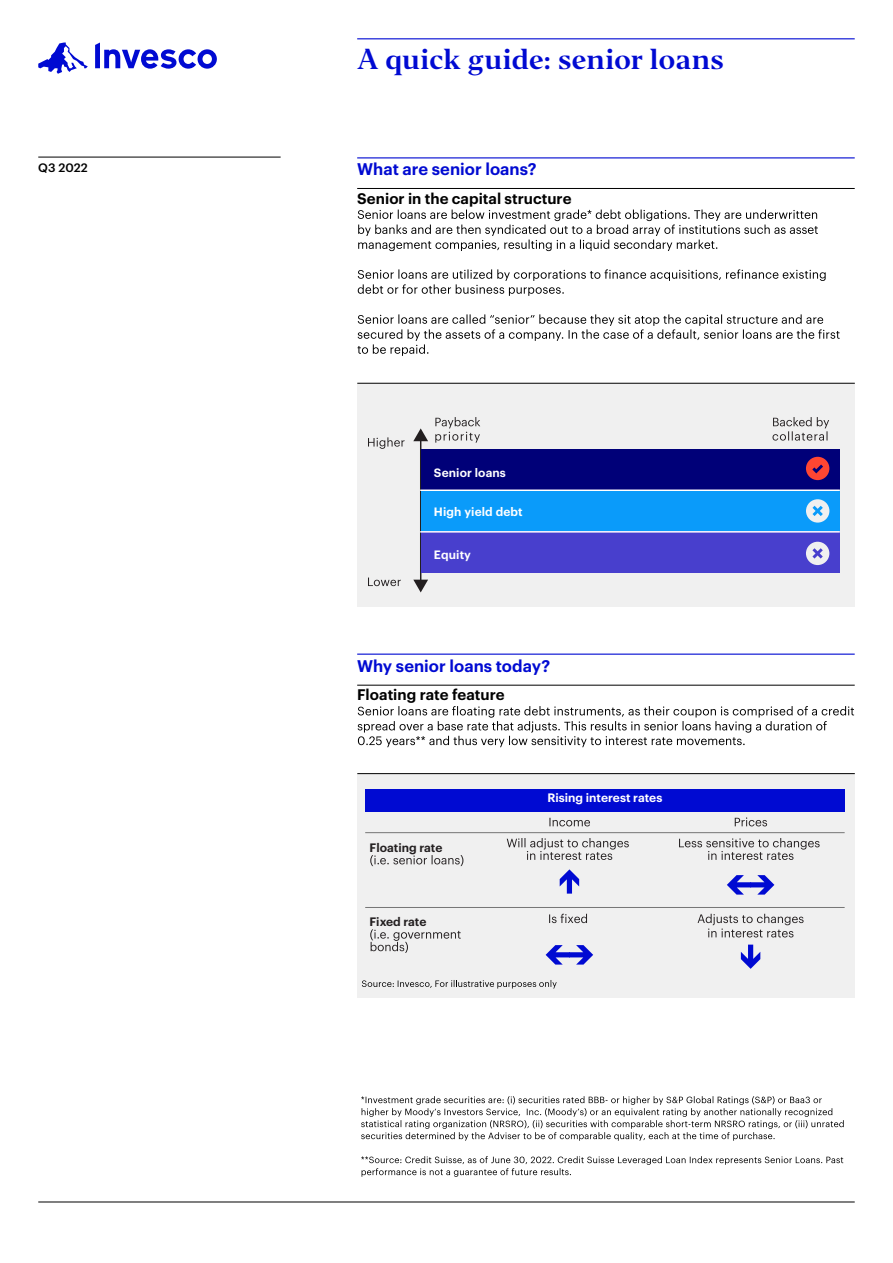
<style>
.page{position:relative;width:893px;height:1263px;background:#fff}
.page>*{position:absolute;margin:0;border:0;box-sizing:border-box;transform-origin:0 0}
.t1{font:27px "Invesco Editor";letter-spacing:-.005em;color:#000ad2}
.t2{font:600 16.5px "Graphik";color:#000ad2}
.t3{font:600 16.5px "Graphik";color:#000ad1}
.t4{font:600 15px "Graphik";color:#000}
.t5{font:600 12px "Graphik";color:#231f20}
.t6{font:600 12px "Graphik";color:#fff}
.t7{font:500 12px "Graphik";color:#000}
.t8{font:600 11.85px "Graphik";letter-spacing:.01em;color:#fff}
</style>
<div class="page">
<hr style="left:357px;top:38px;width:498px;height:1px;background:#000ad2">
<hr style="left:357px;top:157px;width:498px;height:1px;background:#000ad1">
<hr style="left:357px;top:188px;width:498px;height:1px;background:#000">
<svg style="left:358px;top:210px;width:460px;height:41px"></svg>
<svg style="left:358px;top:269px;width:468px;height:27px"></svg>
<svg style="left:357px;top:314px;width:483px;height:42px"></svg>
<hr style="left:38px;top:157px;width:243px;height:1px;background:#000">
<hr style="left:38px;top:1202px;width:817px;height:1px;background:#000">
<svg style="left:38px;top:43px;width:50px;height:31px"></svg>
<svg style="left:95px;top:43px;width:122px;height:26px"></svg>
<div style="left:357px;top:384px;width:498px;height:223px;background:#f0f0f0"></div>
<svg style="left:435px;top:417px;width:45px;height:26px"></svg>
<svg style="left:772px;top:417px;width:57px;height:24px"></svg>
<svg style="left:368px;top:437px;width:37px;height:12px"></svg>
<svg style="left:368px;top:577px;width:33px;height:9px"></svg>
<hr style="left:420px;top:439px;width:1px;height:143px;background:#231f20">
<svg style="left:413px;top:428px;width:15px;height:13px"></svg>
<svg style="left:413px;top:580px;width:15px;height:12px"></svg>
<div style="left:421px;top:449px;width:418px;height:41px;background:#000078"></div>
<div style="left:421px;top:490px;width:418px;height:42px;background:#0a9bfa"></div>
<div style="left:421px;top:532px;width:418px;height:41px;background:#483fcd"></div>
<svg style="left:806px;top:499px;width:23px;height:24px"></svg>
<svg style="left:806px;top:542px;width:23px;height:23px"></svg>
<svg style="left:806px;top:457px;width:23px;height:23px"></svg>
<hr style="left:421px;top:489px;width:418px;height:2px;background:#fff">
<hr style="left:421px;top:531px;width:418px;height:2px;background:#fff">
<hr style="left:357px;top:383px;width:498px;height:1px;background:#000">
<hr style="left:357px;top:654px;width:498px;height:1px;background:#000ad2">
<div style="left:357px;top:774px;width:498px;height:224px;background:#f0f0f0"></div>
<svg style="left:362px;top:980px;width:195px;height:8px"></svg>
<div style="left:365px;top:789px;width:480px;height:23px;background:#000ad2"></div>
<svg style="left:549px;top:818px;width:41px;height:8px"></svg>
<svg style="left:735px;top:817px;width:32px;height:9px"></svg>
<svg style="left:370px;top:855px;width:93px;height:11px"></svg>
<svg style="left:507px;top:838px;width:122px;height:22px"></svg>
<svg style="left:560px;top:869px;width:19px;height:25px"></svg>
<svg style="left:679px;top:838px;width:141px;height:22px"></svg>
<svg style="left:727px;top:875px;width:47px;height:19px"></svg>
<svg style="left:370px;top:929px;width:91px;height:24px"></svg>
<svg style="left:549px;top:914px;width:38px;height:9px"></svg>
<svg style="left:546px;top:945px;width:47px;height:19px"></svg>
<svg style="left:698px;top:914px;width:106px;height:23px"></svg>
<svg style="left:741px;top:944px;width:19px;height:25px"></svg>
<hr style="left:365px;top:907px;width:480px;height:1px;background:#767676">
<hr style="left:365px;top:832px;width:480px;height:1px;background:#767676">
<hr style="left:357px;top:685px;width:498px;height:1px;background:#000">
<svg style="left:358px;top:706px;width:496px;height:41px"></svg>
<hr style="left:357px;top:773px;width:498px;height:1px;background:#000">
<svg style="left:361px;top:1096px;width:483px;height:45px"></svg>
<svg style="left:361px;top:1156px;width:482px;height:21px"></svg>
<p class="t7" style="left:38px;top:159px;width:51px">Q3 2022</p>
<h1 class="t1" style="left:357px;top:42px;width:369px">A quick guide: senior loans</h1>
<p class="t3" style="left:357px;top:157px;width:181px">What are senior loans?</p>
<p class="t4" style="left:357px;top:187px;width:216px">Senior in the capital structure</p>
<p class="t8" style="left:434px;top:463px;width:73px">Senior loans</p>
<p class="t8" style="left:434px;top:503px;width:90px">High yield debt</p>
<p class="t8" style="left:434px;top:546px;width:39px">Equity</p>
<p class="t2" style="left:357px;top:653px;width:194px">Why senior loans today?</p>
<p class="t4" style="left:357px;top:683px;width:149px">Floating rate feature</p>
<p class="t5" style="left:370px;top:838px;width:74px">Floating rate</p>
<p class="t5" style="left:370px;top:912px;width:58px">Fixed rate</p>
<p class="t6" style="left:547px;top:789px;width:116px">Rising interest rates</p>
</div>
